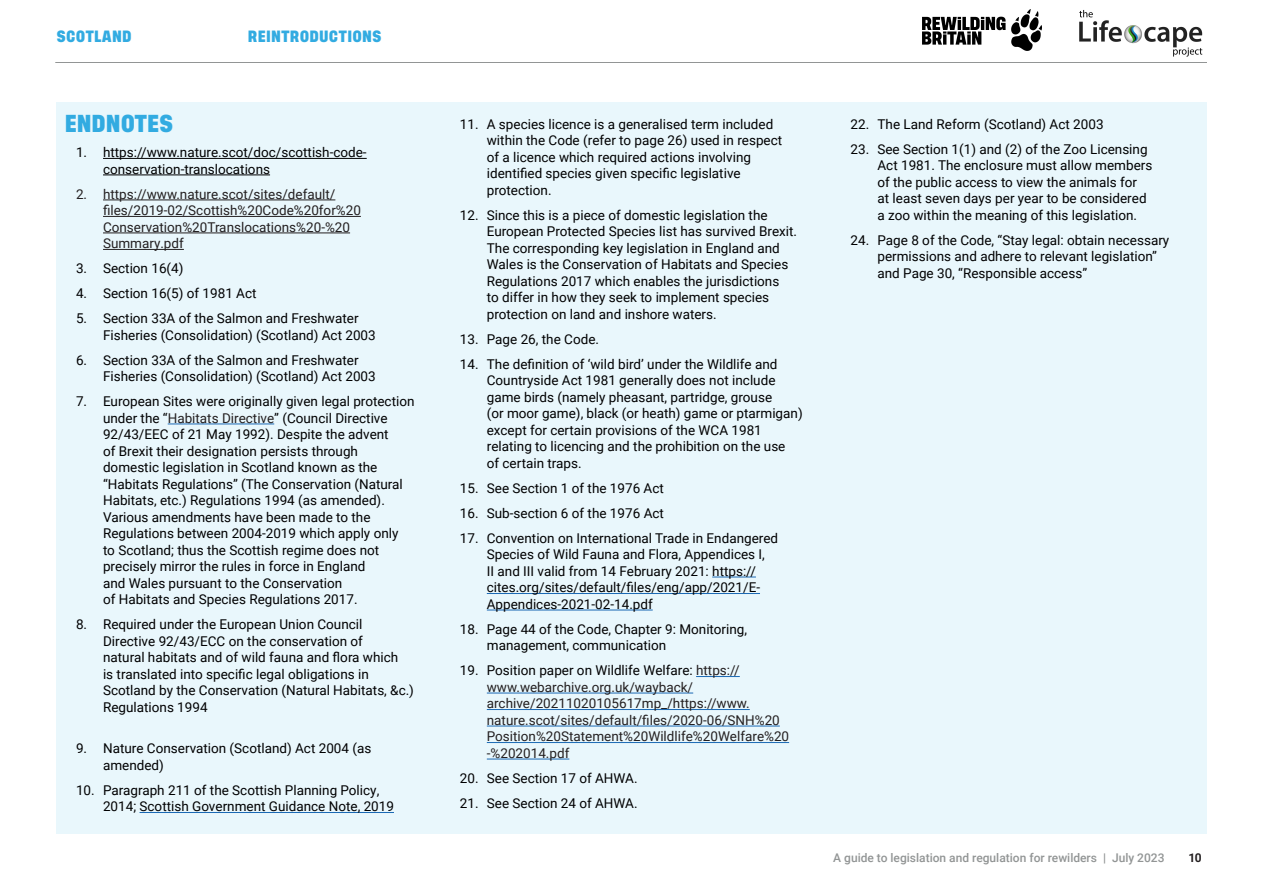
<style>
.page{position:relative;width:1263px;height:893px;background:#fff}
.page>*{position:absolute;margin:0;border:0;box-sizing:border-box;transform-origin:0 0}
.t1{font:600 18px "Tusker Grotesk 7600";color:#32abe1}
.t2{font:13.5px/16.5px "Roboto";color:#000001}
.t3{font:13.5px/16.5px "Roboto";color:#231f20}
.t4{font:500 12px "Roboto";color:#929595}
.t5{font:600 12px "Tusker Grotesk 7600";letter-spacing:.02em;color:#32abe1}
.t6{font:600 12px "Tusker Grotesk 7600";letter-spacing:.04em;color:#32abe1}
.t7{font:700 12px "Roboto";color:#231f20}
.s1{color:#231f20}
.s2{color:#000001}
</style>
<div class="page">
<hr style="left:55px;top:62px;width:1152px;height:1px;background:#929595">
<div style="left:56px;top:102px;width:1151px;height:731px;background:#e9f7fc"></div>
<hr style="left:103px;top:158px;width:264px;height:1px;background:#000001">
<hr style="left:103px;top:175px;width:167px;height:1px;background:#000001">
<hr style="left:103px;top:200px;width:232px;height:1px;background:#231f20">
<hr style="left:103px;top:216px;width:258px;height:1px;background:#231f20">
<hr style="left:103px;top:233px;width:247px;height:1px;background:#231f20">
<hr style="left:103px;top:249px;width:81px;height:1px;background:#231f20">
<hr style="left:168px;top:424px;width:106px;height:1px;background:#1b69b4">
<hr style="left:140px;top:812px;width:254px;height:1px;background:#1b69b4">
<hr style="left:712px;top:577px;width:44px;height:1px;background:#1b69b4">
<hr style="left:487px;top:593px;width:273px;height:1px;background:#1b69b4">
<hr style="left:487px;top:610px;width:166px;height:1px;background:#1b69b4">
<hr style="left:696px;top:676px;width:44px;height:1px;background:#1b69b4">
<hr style="left:487px;top:693px;width:206px;height:1px;background:#1b69b4">
<hr style="left:487px;top:709px;width:263px;height:1px;background:#1b69b4">
<hr style="left:487px;top:726px;width:293px;height:1px;background:#1b69b4">
<hr style="left:487px;top:742px;width:302px;height:1px;background:#1b69b4">
<hr style="left:487px;top:759px;width:82px;height:1px;background:#1b69b4">
<img style="left:923px;top:9px;width:118px;height:42px">
<img style="left:1079px;top:10px;width:124px;height:47px">
<p class="t6" style="left:56px;top:29px;width:77px">SCOTLAND</p>
<p class="t5" style="left:248px;top:29px;width:135px">REINTRODUCTIONS</p>
<h1 class="t1" style="left:65px;top:112px;width:110px">ENDNOTES</h1>
<p class="t2" style="left:103px;top:144px;width:265px;text-indent:-27px">1. https://www.nature.scot/doc/scottish-code&shy;conservation-translocations</p>
<p class="t3" style="left:103px;top:185px;width:259px;text-indent:-27px">2. https://www.nature.scot/sites/default/ files/2019-02/Scottish%20Code%20for%20<br>Conservation%20Translocations%20-%20<br>Summary.pdf</p>
<p class="t2" style="left:76px;top:260px;width:109px">3. Section 16(4)</p>
<p class="t2" style="left:76px;top:285px;width:182px">4. Section 16(5) of 1981 Act</p>
<p class="t2" style="left:103px;top:310px;width:274px;text-indent:-27px">5. Section 33A of the Salmon and Freshwater<br>Fisheries (Consolidation) (Scotland) Act 2003</p>
<p class="t2" style="left:103px;top:351px;width:274px;text-indent:-27px">6. Section 33A of the Salmon and Freshwater<br>Fisheries (Consolidation) (Scotland) Act 2003</p>
<p class="t2" style="left:103px;top:393px;width:313px;text-indent:-27px">7. European Sites were originally given legal protection under the “<span class="s1">Habitats Directive</span>” (Council Directive 92/43/EEC of 21 May 1992). Despite the advent<br>of Brexit their designation persists through domestic legislation in Scotland known as the “Habitats Regulations” (The Conservation (Natural Habitats, etc.) Regulations 1994 (as amended).<br>Various amendments have been made to the Regulations between 2004-2019 which apply only<br>to Scotland; thus the Scottish regime does not precisely mirror the rules in force in England<br>and Wales pursuant to the Conservation<br>of Habitats and Species Regulations 2017.</p>
<p class="t2" style="left:103px;top:616px;width:312px;text-indent:-27px">8. Required under the European Union Council Directive 92/43/ECC on the conservation of<br>natural habitats and of wild fauna and flora which<br>is translated into specific legal obligations in Scotland by the Conservation (Natural Habitats, &amp;c.)<br>Regulations 1994</p>
<p class="t2" style="left:103px;top:740px;width:270px;text-indent:-27px">9. Nature Conservation (Scotland) Act 2004 (as amended)</p>
<p class="t2" style="left:103px;top:781px;width:292px;text-indent:-27px">10. Paragraph 211 of the Scottish Planning Policy,<br>2014; Scottish Government Guidance Note, 2019</p>
<p class="t2" style="left:487px;top:115px;width:297px;text-indent:-27px">11. A species licence is a generalised term included within the Code (refer to page 26) used in respect of a licence which required actions involving identified species given specific legislative protection.</p>
<p class="t2" style="left:487px;top:206px;width:312px;text-indent:-27px">12. Since this is a piece of domestic legislation the European Protected Species list has survived Brexit.<br>The corresponding key legislation in England and Wales is the Conservation of Habitats and Species Regulations 2017 which enables the jurisdictions<br>to differ in how they seek to implement species protection on land and inshore waters.</p>
<p class="t2" style="left:460px;top:330px;width:141px">13. Page 26, the Code.</p>
<p class="t2" style="left:487px;top:355px;width:317px;text-indent:-27px">14. The definition of ‘wild bird’ under the Wildlife and Countryside Act 1981 generally does not include game birds (namely pheasant, partridge, grouse<br>(or moor game), black (or heath) game or ptarmigan) except for certain provisions of the WCA 1981 relating to licencing and the prohibition on the use<br>of certain traps.</p>
<p class="t2" style="left:460px;top:479px;width:206px">15. See Section 1 of the 1976 Act</p>
<p class="t2" style="left:460px;top:504px;width:206px">16. Sub-section 6 of the 1976 Act</p>
<p class="t2" style="left:487px;top:529px;width:293px;text-indent:-27px">17. Convention on International Trade in Endangered Species of Wild Fauna and Flora, Appendices I,<br>II and III valid from 14 February 2021: https:// cites.org/sites/default/files/eng/app/2021/E-Appendices-2021-02-14.pdf</p>
<p class="t2" style="left:487px;top:620px;width:262px;text-indent:-27px">18. Page 44 of the Code, Chapter 9: Monitoring, management, communication</p>
<p class="t3" style="left:487px;top:662px;width:304px;text-indent:-27px"><span class="s2">19. Position paper on Wildlife Welfare:</span> https:// www.webarchive.org.uk/wayback/ archive/20211020105617mp_/https://www. nature.scot/sites/default/files/2020-06/SNH%20<br>Position%20Statement%20Wildlife%20Welfare%20 -%202014.pdf</p>
<p class="t2" style="left:460px;top:769px;width:179px">20. See Section 17 of AHWA.</p>
<p class="t2" style="left:460px;top:794px;width:179px">21. See Section 24 of AHWA.</p>
<p class="t2" style="left:850px;top:115px;width:255px">22. The Land Reform (Scotland) Act 2003</p>
<p class="t2" style="left:877px;top:140px;width:276px;text-indent:-27px">23. See Section 1(1) and (2) of the Zoo Licensing Act 1981. The enclosure must allow members of the public access to view the animals for<br>at least seven days per year to be considered a zoo within the meaning of this legislation.</p>
<p class="t2" style="left:877px;top:231px;width:293px;text-indent:-27px">24. Page 8 of the Code, “Stay legal: obtain necessary permissions and adhere to relevant legislation” and Page 30, “Responsible access”</p>
<p class="t4" style="left:833px;top:849px;width:333px">A guide to legislation and regulation for rewilders | July 2023</p>
<p class="t7" style="left:1188px;top:849px;width:15px">10</p>
</div>
